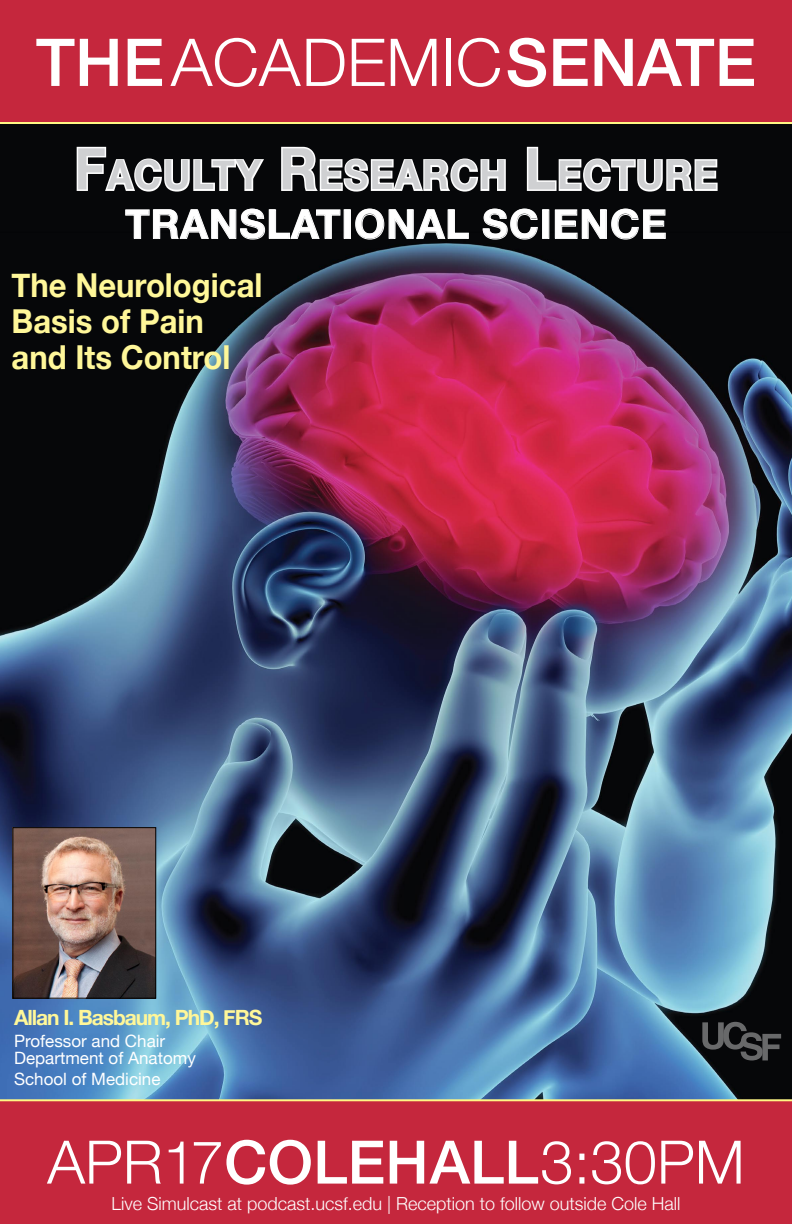
<style>
.page{position:relative;width:792px;height:1224px;background:#fff}
.page>*{position:absolute;margin:0;border:0;box-sizing:border-box;transform-origin:0 0}
.t1{font:500 66px "Helvetica Neue";color:#fff}
.t2{font:300 60px "Helvetica Neue";color:#fff}
.t3{font:700 40.3px "Helvetica Neue";letter-spacing:.045em;color:#cfd0d2;scale:.92 1}
.t4{font:700 40px "Helvetica Neue";letter-spacing:.025em;color:#fff}
.t5{font:700 33px/36px "Helvetica Neue";color:#fff799;scale:.94 1}
.t6{font:700 21px "Helvetica Neue";letter-spacing:-.05em;color:#fff799}
.t7{font:300 18px "Helvetica Neue";color:#fff}
.t8{font:17px/17px "Helvetica Neue";color:#fff}
.s1{font-weight:300}
.s2{font-size:57.6px}
.s3{font-weight:500}
</style>
<div class="page">
<img style="left:0;top:124px;width:792px;height:975px">
<div style="left:0;top:0;width:792px;height:123px;background:#c5273d"></div>
<div style="left:0;top:1101px;width:792px;height:123px;background:#c5273d"></div>
<hr style="left:0;top:122px;width:792px;height:2px;background:#fff685">
<hr style="left:0;top:1099px;width:792px;height:2px;background:#fff685">
<svg style="left:702px;top:1022px;width:79px;height:38px;background:#2d2e30"></svg>
<svg style="left:75px;top:145px;width:192px;height:49px"></svg>
<svg style="left:280px;top:145px;width:227px;height:49px"></svg>
<svg style="left:525px;top:145px;width:194px;height:49px"></svg>
<svg style="left:125px;top:209px;width:215px;height:31px;background:#2d2e2f"></svg>
<svg style="left:355px;top:209px;width:114px;height:31px;background:#2c2d2e"></svg>
<svg style="left:483px;top:209px;width:55px;height:31px;background:#303133"></svg>
<svg style="left:555px;top:209px;width:111px;height:31px;background:#323335"></svg>
<img style="left:15px;top:829px;width:139px;height:167px">
<div style="left:13px;top:827px;width:143px;height:171px;border:1px solid #000"></div>
<h1 class="t1" style="left:36px;top:23px;width:722px">THE<span class="s1">ACADEMIC</span>SENATE</h1>
<h3 class="t3" style="left:75px;top:150px;width:700px"><span class="s2">F</span>ACULTY <span class="s2">R</span>ESEARCH <span class="s2">L</span>ECTURE</h3>
<h3 class="t4" style="left:125px;top:199px;width:543px">TRANSLATIONAL SCIENCE</h3>
<h3 class="t5" style="left:12px;top:267px;width:268px">The Neurological<br>Basis of Pain and Its Control</h3>
<p class="t6" style="left:14px;top:1005px;width:250px">Allan I. Basbaum, PhD, FRS</p>
<p class="t8" style="left:14px;top:1033px;width:183px">Professor and Chair<br>Department of Anatomy</p>
<p class="t8" style="left:14px;top:1071px;width:148px">School of Medicine</p>
<h2 class="t2" style="left:47px;top:1126px;width:699px">APR17<span class="s3">COLEHALL</span>3:30PM</h2>
<p class="t7" style="left:111px;top:1192px;width:571px">Live Simulcast at podcast.ucsf.edu | Reception to follow outside Cole Hall</p>
</div>
